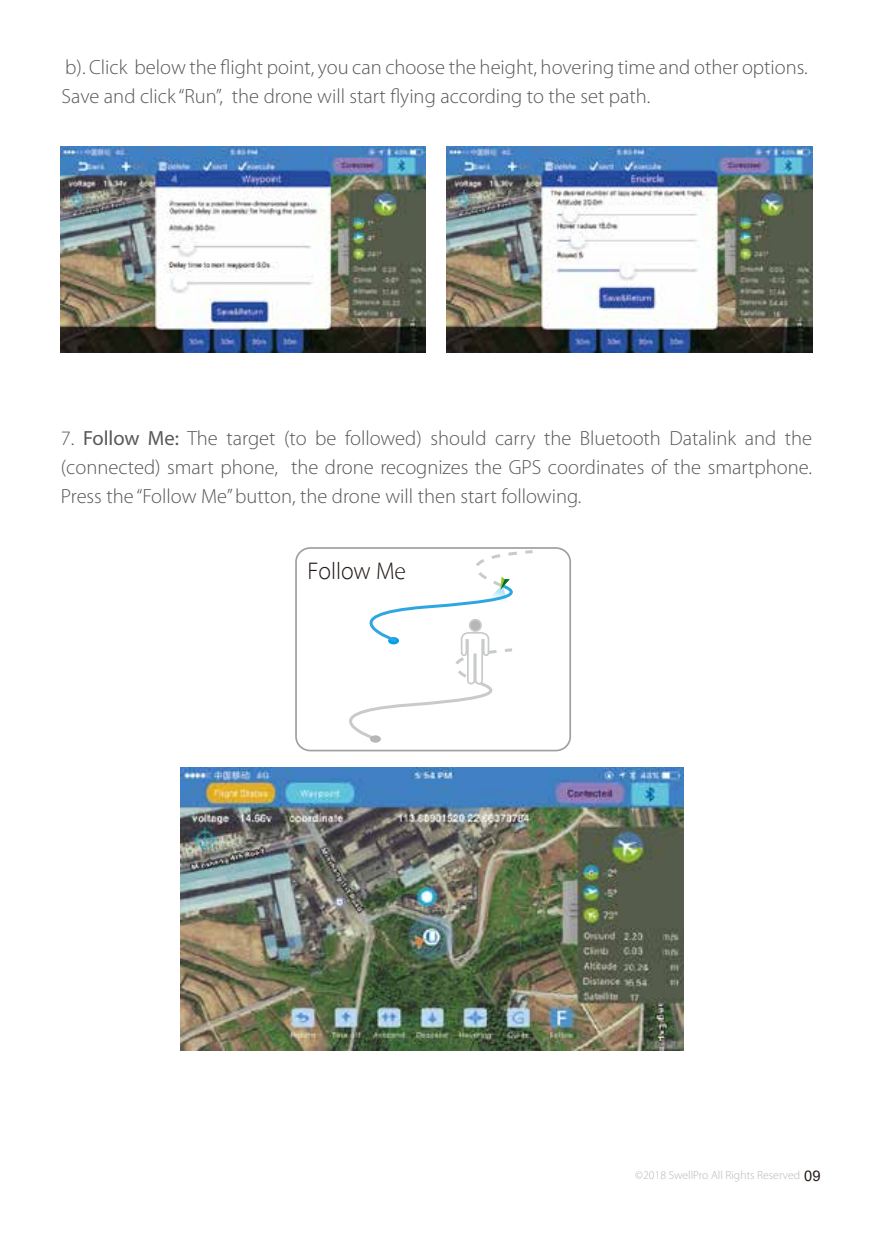
<style>
.page{position:relative;width:893px;height:1234px;background:#fff}
.page>*{position:absolute;margin:0;border:0;box-sizing:border-box;transform-origin:0 0}
.t1{font:100 24.3px "Myriad Set Pro";color:#221815}
.t2{font:300 20.7px/29.4px "Myriad Pro";color:#595757}
.t3{font:300 11.7px "Myriad Pro";color:#b5b6b6}
.s1{font-weight:400}
.s2{font-family:"Arial";font-weight:400;font-size:14.7px;color:#221815}
</style>
<div class="page">
<img style="left:181px;top:767px;width:502px;height:282px">
<img style="left:60px;top:146px;width:366px;height:206px">
<img style="left:447px;top:146px;width:365px;height:206px">
<div style="left:295px;top:547px;width:276px;height:204px;border:2px solid #9fa0a0;border-radius:14px"></div>
<svg style="left:302px;top:548px;width:234px;height:193px"></svg>
<div style="left:370px;top:735px;width:11px;height:7px;background:#b5b6b6;border-radius:50%"></div>
<p class="t2" style="left:62px;top:52px;width:748px">b). Click below the flight point, you can choose the height, hovering time and other options.<br>Save and click “Run”, the drone will start flying according to the set path.</p>
<p class="t2" style="left:61px;top:423px;width:753px;text-align:justify">7. <span class="s1">Follow Me:</span> The target (to be followed) should carry the Bluetooth Datalink and the (connected) smart phone, the drone recognizes the GPS coordinates of the smartphone.<br>Press the “Follow Me” button, the drone will then start following.</p>
<p class="t1" style="left:307px;top:552px;width:100px">Follow Me</p>
<p class="t3" style="left:635px;top:1168px;width:187px">©2018 SwellPro All Rights Reserved <span class="s2">09</span></p>
</div>
